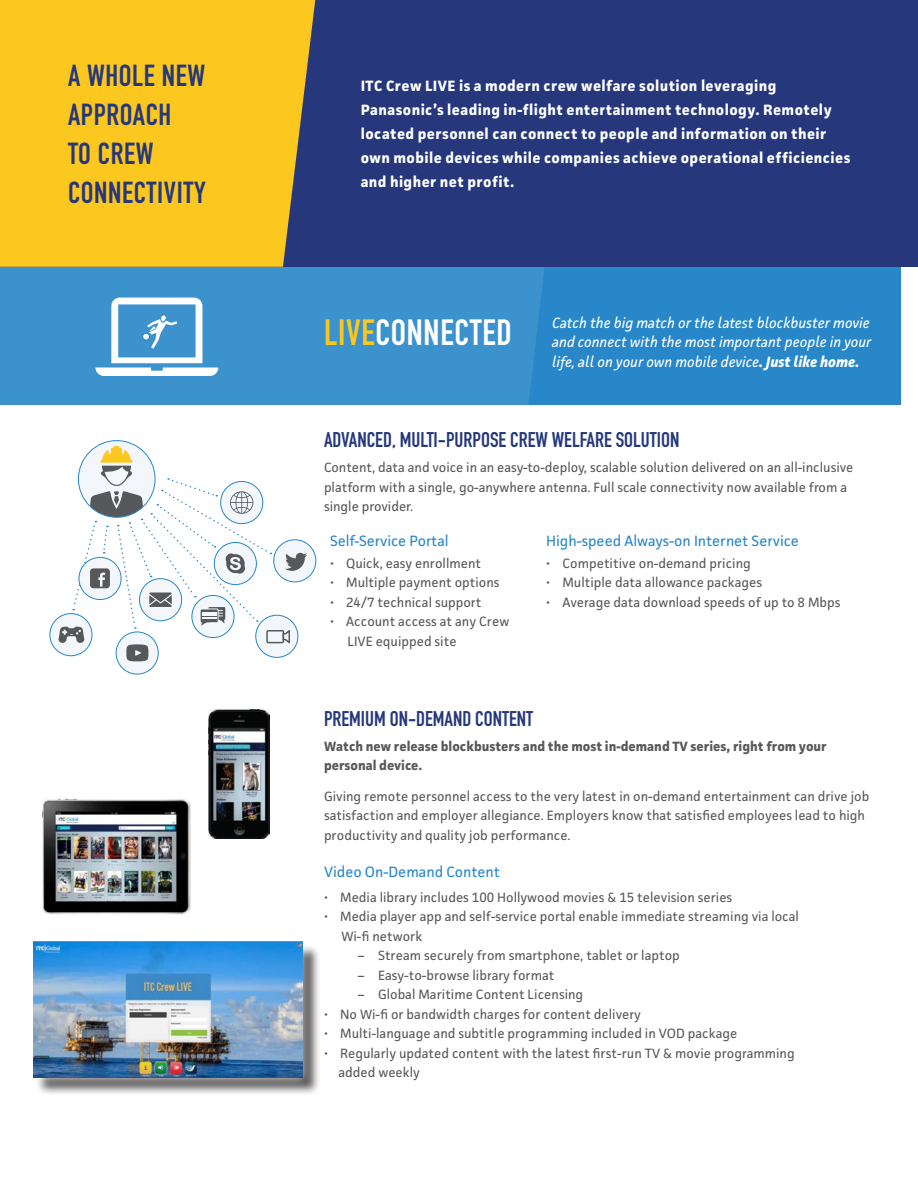
<style>
.page{position:relative;width:918px;height:1188px;background:#fff}
.page>*{position:absolute;margin:0;border:0;box-sizing:border-box;transform-origin:0 0}
.subhead_level_1{font:700 36px "DIN Condensed";letter-spacing:.02em;color:#fff}
.subhead_level_1-2{font:700 30px/39px "DIN Condensed";letter-spacing:.02em;color:#26387b}
.subhead_level_2{font:700 21px "DIN Condensed";color:#26387b}
.body{font:700 15px/24px "Facit";letter-spacing:.025em;color:#fff}
.lead_in_text{font:italic 15px/19.5px "Facit";color:#fff;text-align:justify}
.subhead_level_3{font:15px "Facit";color:#2787c8}
.body-2{font:13.5px/19.5px "Facit";color:#57585a}
.body-3{font:700 13.5px/19.5px "Facit";color:#57585a}
.s1{color:#fcc71f}
.s2{font-weight:700}
</style>
<div class="page">
<svg style="left:78px;top:441px;width:77px;height:76px"></svg>
<div style="left:116px;top:632px;width:42px;height:42px;background:#f3f6fb;border-radius:50%"></div>
<div style="left:116px;top:632px;width:42px;height:42px;border:1px solid #2787c8;border-radius:50%"></div>
<div style="left:0;top:267px;width:901px;height:138px;background:#2787c8"></div>
<div style="left:0;top:267px;width:544px;height:138px;background:#3c92cd"></div>
<div style="left:0;top:0;width:918px;height:267px;background:#26387b"></div>
<div style="left:0;top:0;width:315px;height:267px;background:#fcc71f"></div>
<div style="left:50px;top:614px;width:42px;height:42px;background:#f3f6fb;border-radius:50%"></div>
<div style="left:50px;top:613px;width:42px;height:43px;border:1px solid #2787c8;border-radius:50%"></div>
<div style="left:274px;top:540px;width:42px;height:42px;background:#f3f6fb;border-radius:50%"></div>
<div style="left:274px;top:540px;width:42px;height:42px;border:1px solid #2787c8;border-radius:50%"></div>
<svg style="left:58px;top:446px;width:249px;height:215px"></svg>
<svg style="left:95px;top:298px;width:123px;height:78px;background:#7ab4dc"></svg>
<img style="left:42px;top:798px;width:148px;height:117px">
<img style="left:209px;top:710px;width:61px;height:128px">
<div style="left:36px;top:944px;width:285px;height:152px;background:#231f20;opacity:.75"></div>
<div style="left:24px;top:932px;width:288px;height:155px;background:#fff;opacity:.75"></div>
<img style="left:33px;top:942px;width:269px;height:136px">
<p class="subhead_level_1-2" style="left:68px;top:55px;width:139px">A WHOLE NEW<br>APPROACH<br>TO CREW<br>CONNECTIVITY</p>
<p class="body" style="left:361px;top:74px;width:491px">ITC Crew LIVE is a modern crew welfare solution leveraging Panasonic’s leading in-flight entertainment technology. Remotely located personnel can connect to people and information on their own mobile devices while companies achieve operational efficiencies and higher net profit.</p>
<p class="subhead_level_1" style="left:324px;top:308px;width:189px"><span class="s1">LIVE</span>CONNECTED</p>
<p class="lead_in_text" style="left:552px;top:313px;width:321px">Catch the big match or the latest blockbuster movie and connect with the most important people in your life, all on your own mobile device<span class="s2">. Just like home.</span></p>
<p class="subhead_level_2" style="left:324px;top:426px;width:357px">ADVANCED, MULTI-PURPOSE CREW WELFARE SOLUTION</p>
<p class="body-2" style="left:324px;top:458px;width:531px">Content, data and voice in an easy-to-deploy, scalable solution delivered on an all-inclusive platform with a single, go-anywhere antenna. Full scale connectivity now available from a single provider.</p>
<p class="subhead_level_3" style="left:330px;top:531px;width:120px">Self-Service Portal</p>
<p class="subhead_level_3" style="left:546px;top:531px;width:254px">High-speed Always-on Internet Service</p>
<p class="body-2" style="left:330px;top:553px;width:153px">• Quick, easy enrollment</p>
<p class="body-2" style="left:330px;top:573px;width:171px">• Multiple payment options</p>
<p class="body-2" style="left:330px;top:592px;width:153px">• 24/7 technical support</p>
<p class="body-2" style="left:347px;top:612px;width:163px;text-indent:-17px">• Account access at any Crew<br>LIVE equipped site</p>
<p class="body-2" style="left:546px;top:553px;width:206px">• Competitive on-demand pricing</p>
<p class="body-2" style="left:546px;top:573px;width:218px">• Multiple data allowance packages</p>
<p class="body-2" style="left:546px;top:592px;width:296px">• Average data download speeds of up to 8 Mbps</p>
<p class="subhead_level_2" style="left:324px;top:705px;width:211px">PREMIUM ON-DEMAND CONTENT</p>
<p class="body-3" style="left:324px;top:736px;width:504px">Watch new release blockbusters and the most in-demand TV series, right from your personal device.</p>
<p class="body-2" style="left:324px;top:786px;width:547px">Giving remote personnel access to the very latest in on-demand entertainment can drive job satisfaction and employer allegiance. Employers know that satisfied employees lead to high productivity and quality job performance.</p>
<p class="subhead_level_3" style="left:324px;top:862px;width:177px">Video On-Demand Content</p>
<p class="body-2" style="left:324px;top:887px;width:410px">• Media library includes 100 Hollywood movies &amp; 15 television series</p>
<p class="body-2" style="left:341px;top:907px;width:459px;text-indent:-17px">• Media player app and self-service portal enable immediate streaming via local<br>Wi-fi network</p>
<p class="body-2" style="left:358px;top:946px;width:324px">– Stream securely from smartphone, tablet or laptop</p>
<p class="body-2" style="left:358px;top:965px;width:198px">– Easy-to-browse library format</p>
<p class="body-2" style="left:358px;top:985px;width:227px">– Global Maritime Content Licensing</p>
<p class="body-2" style="left:324px;top:1004px;width:318px">• No Wi-fi or bandwidth charges for content delivery</p>
<p class="body-2" style="left:324px;top:1024px;width:415px">• Multi-language and subtitle programming included in VOD package</p>
<p class="body-2" style="left:339px;top:1043px;width:458px;text-indent:-15px">• Regularly updated content with the latest first-run TV &amp; movie programming added weekly</p>
</div>
